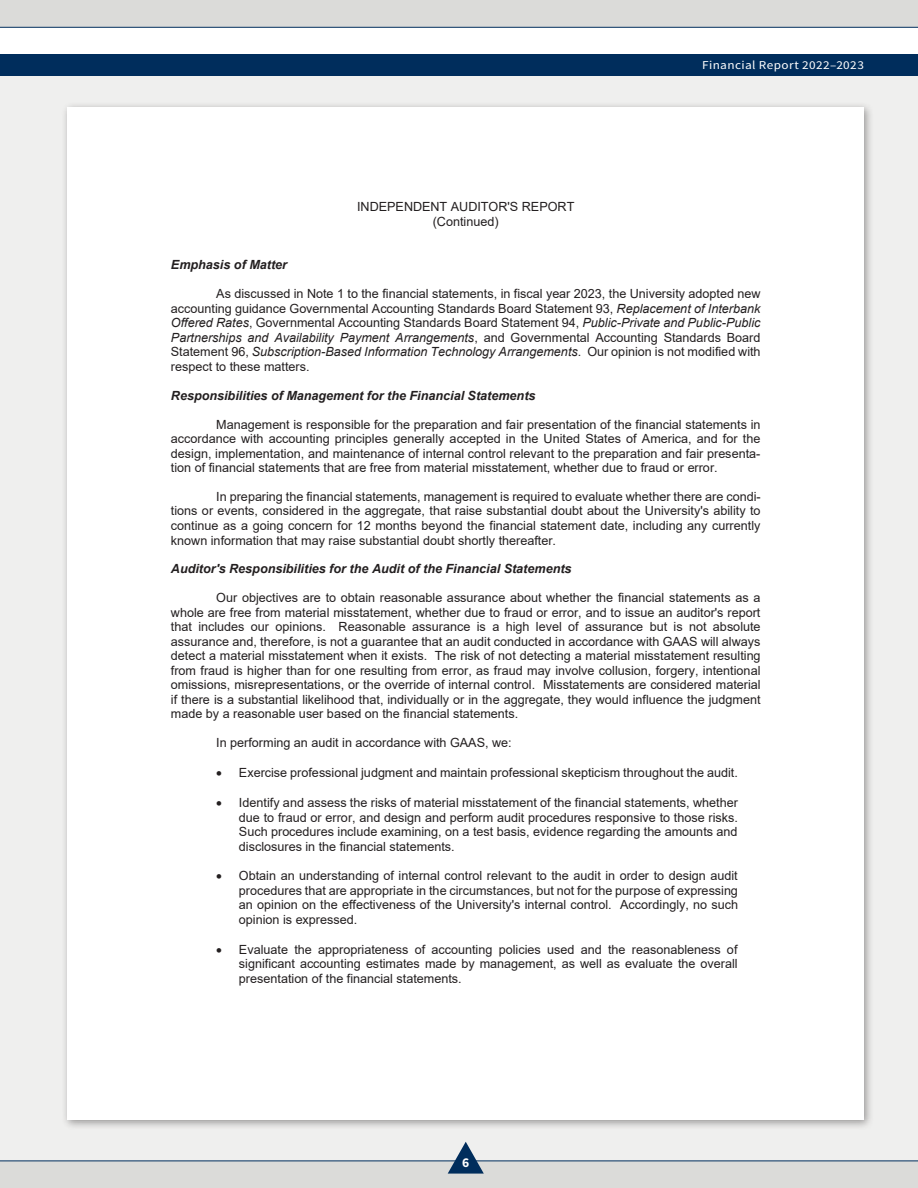
<style>
.page{position:relative;width:918px;height:1188px;background:#fff}
.page>*{position:absolute;margin:0;border:0;box-sizing:border-box;transform-origin:0 0}
.t1{font:700 13.5px "Source Sans Pro";color:#fff}
.t2{font:12.6px/14.5px "Arial";color:#231f20;text-align:justify}
.t3{font:italic 700 12.6px "Arial";color:#231f20}
.t4{font:12px "Source Sans Pro";letter-spacing:.03em;color:#fff;scale:1.1 1}
.s1{font-style:italic}
</style>
<div class="page">
<div style="left:0;top:76px;width:918px;height:1085px;background:#efefee"></div>
<div style="left:0;top:0;width:918px;height:27px;background:#dbdbd9"></div>
<div style="left:0;top:1161px;width:918px;height:27px;background:#dbdbd9"></div>
<div style="left:0;top:54px;width:918px;height:22px;background:#002d5c"></div>
<hr style="left:0;top:27px;width:918px;height:1px;background:#002d5c">
<hr style="left:0;top:1161px;width:918px;height:1px;background:#002d5c">
<svg style="left:448px;top:1142px;width:36px;height:32px"></svg>
<div style="left:61px;top:101px;width:814px;height:1029px;background:#231f20;opacity:.42"></div>
<div style="left:68px;top:107px;width:796px;height:1013px;background:#fff"></div>
<p class="t2" style="left:357px;top:199px;width:219px;text-align:center">INDEPENDENT AUDITOR'S REPORT (Continued)</p>
<p class="t4" style="left:702px;top:58px;width:149px">Financial Report 2022–2023</p>
<p class="t3" style="left:171px;top:256px;width:118px">Emphasis of Matter</p>
<p class="t2" style="left:171px;top:286px;width:591px;text-indent:45px">As discussed in Note 1 to the financial statements, in fiscal year 2023, the University adopted new accounting guidance Governmental Accounting Standards Board Statement 93, <span class="s1">Replacement of Interbank Offered Rates</span>, Governmental Accounting Standards Board Statement 94, <span class="s1">Public-Private and Public-Public Partnerships and Availability Payment Arrangements</span>, and Governmental Accounting Standards Board Statement 96, <span class="s1">Subscription-Based Information Technology Arrangements</span>. Our opinion is not modified with respect to these matters.</p>
<p class="t3" style="left:171px;top:387px;width:366px">Responsibilities of Management for the Financial Statements</p>
<p class="t2" style="left:171px;top:417px;width:591px;text-indent:45px">Management is responsible for the preparation and fair presentation of the financial statements in accordance with accounting principles generally accepted in the United States of America, and for the design, implementation, and maintenance of internal control relevant to the preparation and fair presenta&shy;tion of financial statements that are free from material misstatement, whether due to fraud or error.</p>
<p class="t2" style="left:171px;top:489px;width:591px;text-indent:45px">In preparing the financial statements, management is required to evaluate whether there are condi&shy;tions or events, considered in the aggregate, that raise substantial doubt about the University's ability to continue as a going concern for 12 months beyond the financial statement date, including any currently known information that may raise substantial doubt shortly thereafter.</p>
<p class="t3" style="left:171px;top:561px;width:402px">Auditor's Responsibilities for the Audit of the Financial Statements</p>
<p class="t2" style="left:171px;top:591px;width:591px;text-indent:45px">Our objectives are to obtain reasonable assurance about whether the financial statements as a whole are free from material misstatement, whether due to fraud or error, and to issue an auditor's report that includes our opinions. Reasonable assurance is a high level of assurance but is not absolute assurance and, therefore, is not a guarantee that an audit conducted in accordance with GAAS will always detect a material misstatement when it exists. The risk of not detecting a material misstatement resulting from fraud is higher than for one resulting from error, as fraud may involve collusion, forgery, intentional omissions, misrepresentations, or the override of internal control. Misstatements are considered material if there is a substantial likelihood that, individually or in the aggregate, they would influence the judgment made by a reasonable user based on the financial statements.</p>
<p class="t2" style="left:216px;top:736px;width:297px">In performing an audit in accordance with GAAS, we:</p>
<p class="t2" style="left:216px;top:765px;width:523px">• Exercise professional judgment and maintain professional skepticism throughout the audit.</p>
<p class="t2" style="left:239px;top:795px;width:501px;text-indent:-23px">• Identify and assess the risks of material misstatement of the financial statements, whether due to fraud or error, and design and perform audit procedures responsive to those risks.<br>Such procedures include examining, on a test basis, evidence regarding the amounts and disclosures in the financial statements.</p>
<p class="t2" style="left:239px;top:869px;width:501px;text-indent:-23px">• Obtain an understanding of internal control relevant to the audit in order to design audit procedures that are appropriate in the circumstances, but not for the purpose of expressing an opinion on the effectiveness of the University's internal control. Accordingly, no such opinion is expressed.</p>
<p class="t2" style="left:239px;top:942px;width:500px;text-indent:-23px">• Evaluate the appropriateness of accounting policies used and the reasonableness of significant accounting estimates made by management, as well as evaluate the overall presentation of the financial statements.</p>
<p class="t1" style="left:462px;top:1154px;width:9px">6</p>
</div>
